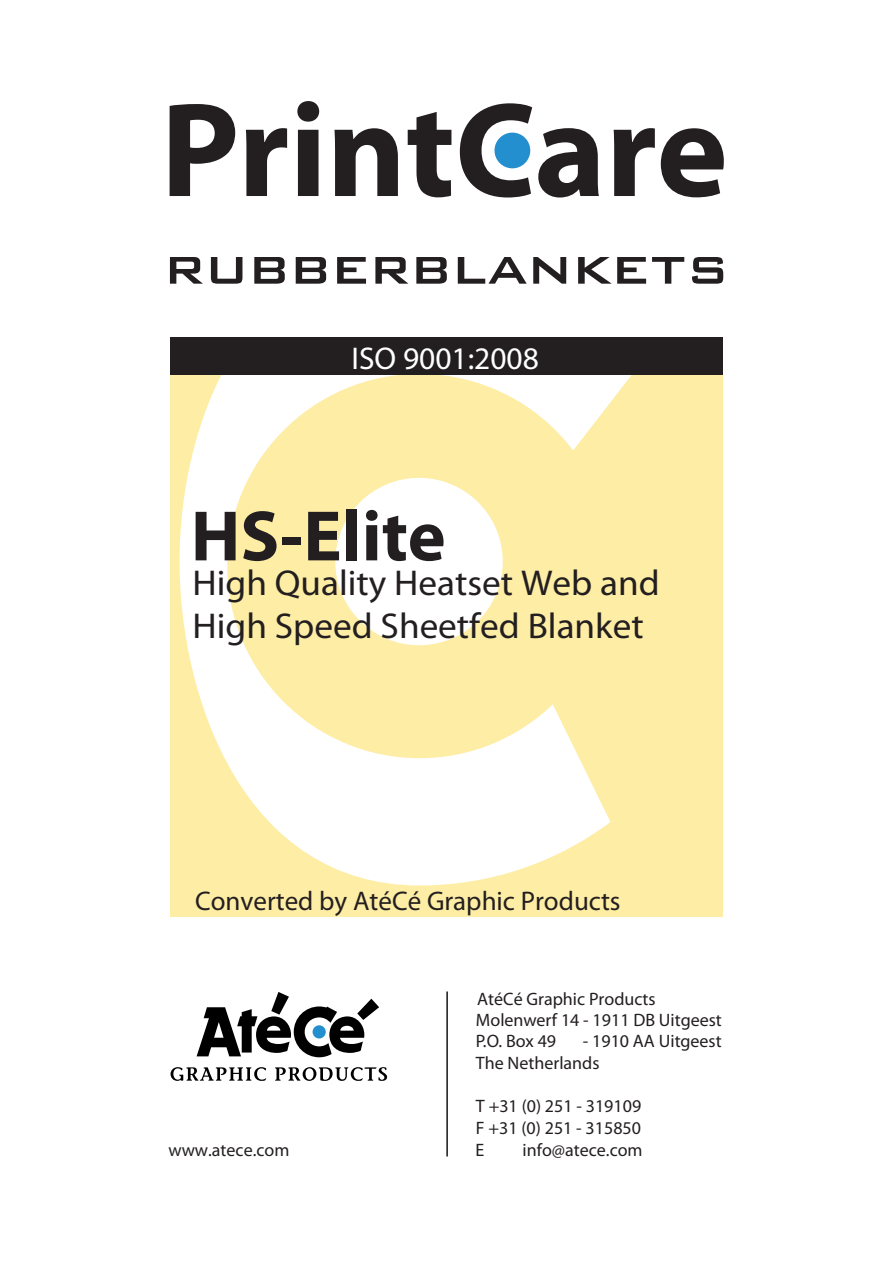
<style>
.page{position:relative;width:893px;height:1263px;background:#fff}
.page>*{position:absolute;margin:0;border:0;box-sizing:border-box;transform-origin:0 0}
.t1{font:700 135.45px "Myriad Pro";letter-spacing:-.005em;color:#231f20}
.t2{font:700 72px "Myriad Pro";color:#231f20}
.t3{font:500 63px "Bank Gothic";color:#231f20}
.t4{font:36px/43.2px "Myriad Pro";color:#231f20}
.t5{font:31.5px "Myriad Pro";color:#fff}
.t6{font:27px "Myriad Pro";color:#231f20}
.t7{font:18px/21.1px "Myriad Pro";color:#231f20}
</style>
<div class="page">
<div style="left:170px;top:371px;width:552px;height:546px;background:#feeda5"></div>
<hr style="left:446px;top:992px;width:2px;height:164px;background:#1a161a">
<svg style="left:179px;top:337px;width:474px;height:549px"></svg>
<div style="left:170px;top:338px;width:552px;height:37px;background:#231f20"></div>
<div style="left:335px;top:478px;width:168px;height:167px;background:#fff;border-radius:50%"></div>
<svg style="left:171px;top:1067px;width:95px;height:14px"></svg>
<svg style="left:275px;top:1067px;width:112px;height:14px"></svg>
<svg style="left:197px;top:992px;width:182px;height:65px"></svg>
<div style="left:494px;top:133px;width:36px;height:35px;background:#238fcf;border-radius:50%"></div>
<p class="t1" style="left:161px;top:62px;width:569px">PrintCare</p>
<p class="t3" style="left:164px;top:218px;width:566px">rubberblankets</p>
<p class="t5" style="left:352px;top:339px;width:189px">ISO 9001:2008</p>
<p class="t2" style="left:191px;top:489px;width:256px">HS-Elite</p>
<p class="t4" style="left:193px;top:561px;width:469px">High Quality Heatset Web and<br>High Speed Sheetfed Blanket</p>
<p class="t6" style="left:195px;top:884px;width:427px">Converted by AtéCé Graphic Products</p>
<p class="t7" style="left:476px;top:988px;width:247px">AtéCé Graphic Products<br>Molenwerf 14 - 1911 DB Uitgeest<br>P.O. Box 49</p>
<p class="t7" style="left:476px;top:1030px;width:247px;line-height:21.6px;text-indent:107px">- 1910 AA Uitgeest<br>The Netherlands</p>
<p class="t7" style="left:476px;top:1095px;width:167px;line-height:21.6px">T +31 (0) 251 - 319109<br>F +31 (0) 251 - 315850</p>
<p class="t7" style="left:168px;top:1139px;width:122px">www.atece.com</p>
<p class="t7" style="left:475px;top:1139px;width:10px">E</p>
<p class="t7" style="left:522px;top:1139px;width:122px">info@atece.com</p>
</div>
